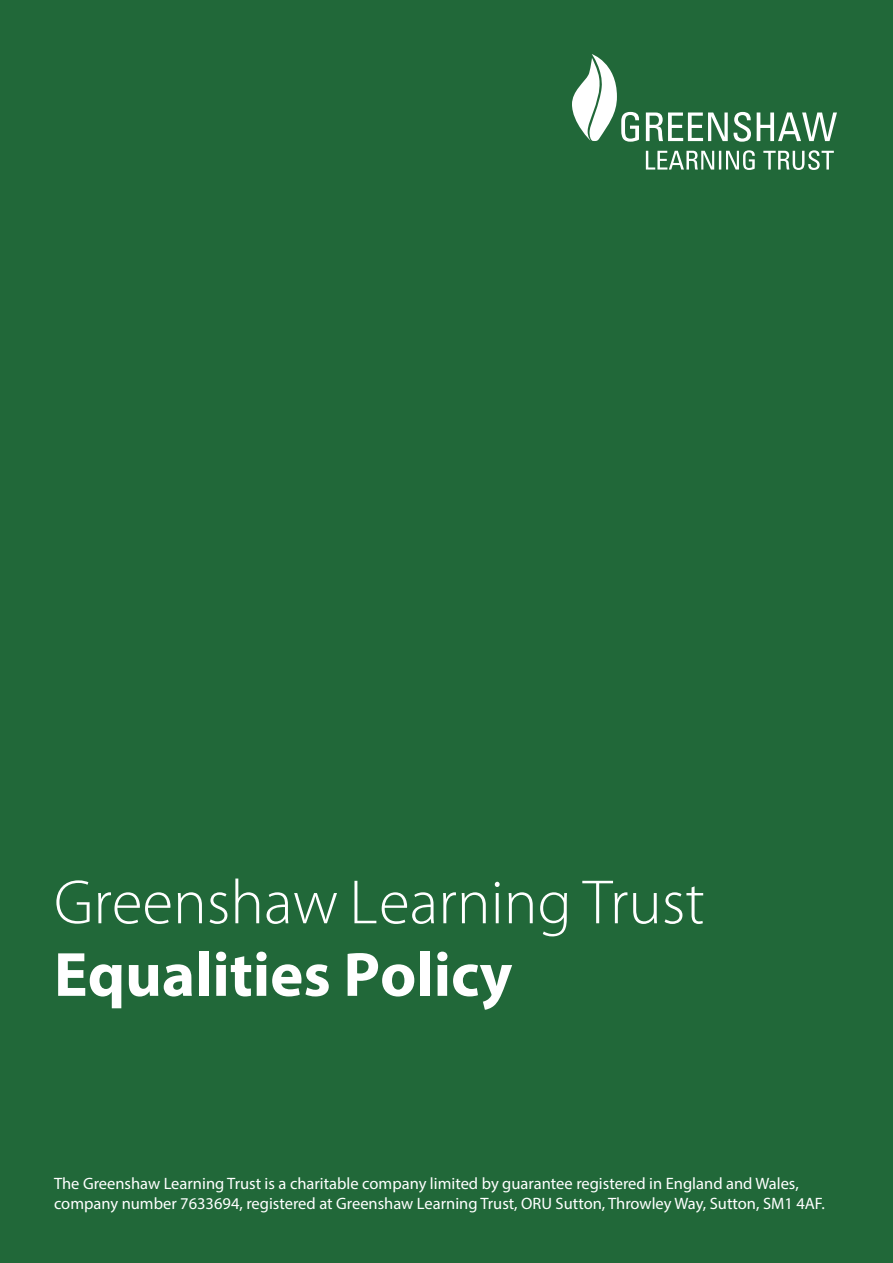
<style>
.page{position:relative;width:893px;height:1263px;background:#216839}
.page>*{position:absolute;margin:0;border:0;box-sizing:border-box;transform-origin:0 0}
.t1{font:300 63px "Myriad Pro";color:#fff}
.t2{font:700 63px "Myriad Pro";color:#fff}
.t3{font:16.5px/19.8px "Myriad Pro";color:#fff}
</style>
<div class="page">
<svg style="left:646px;top:150px;width:188px;height:20px"></svg>
<svg style="left:572px;top:54px;width:265px;height:88px"></svg>
<h1 class="t1" style="left:54px;top:864px;width:652px">Greenshaw Learning Trust</h1>
<h1 class="t2" style="left:54px;top:933px;width:460px">Equalities Policy</h1>
<p class="t3" style="left:54px;top:1173px;width:772px">The Greenshaw Learning Trust is a charitable company limited by guarantee registered in England and Wales, company number 7633694, registered at Greenshaw Learning Trust, ORU Sutton, Throwley Way, Sutton, SM1 4AF.</p>
</div>
